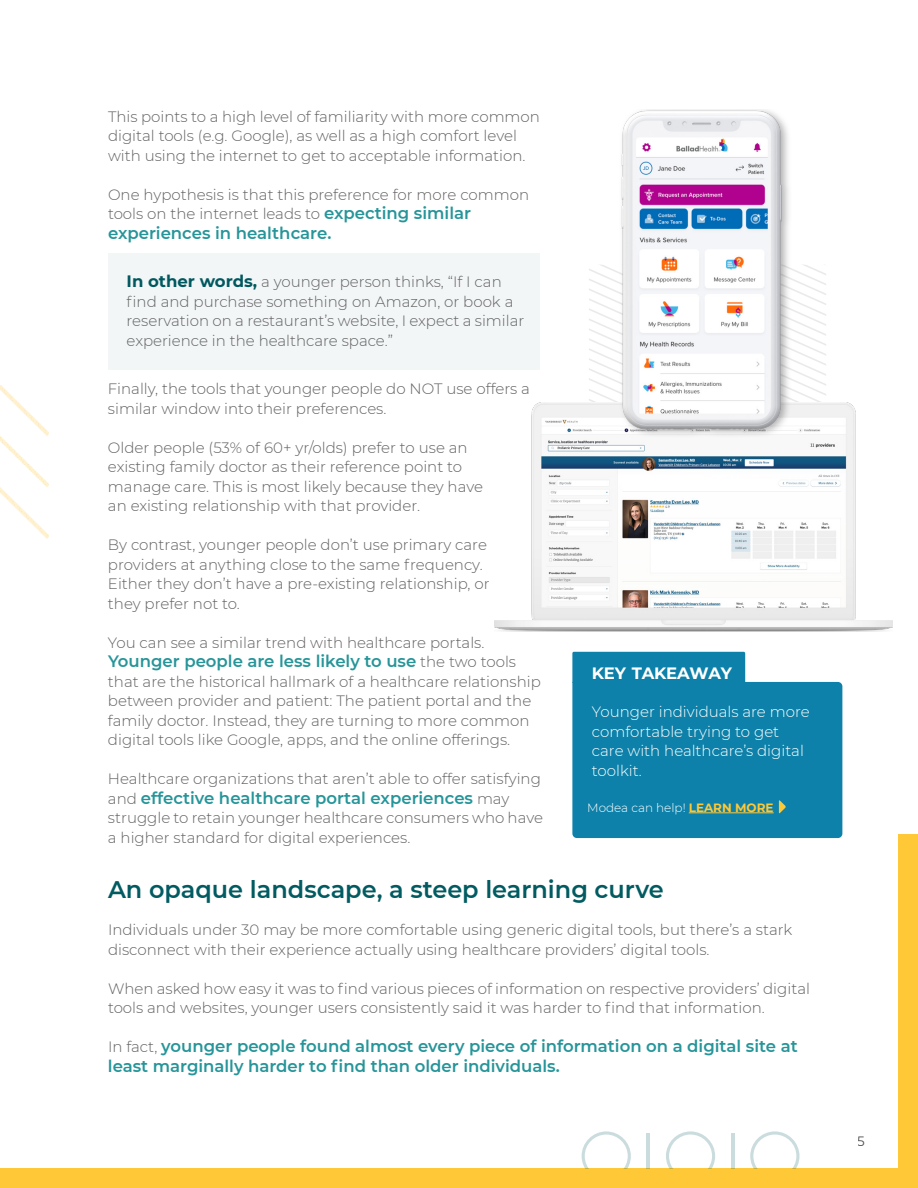
<style>
.page{position:relative;width:918px;height:1188px;background:#fff}
.page>*{position:absolute;margin:0;border:0;box-sizing:border-box;transform-origin:0 0}
.t1{font:600 24px "Montserrat";color:#015b61}
.t2{font:600 16.5px/19.5px "Montserrat";color:#269599}
.t3{font:700 16.5px "Montserrat";letter-spacing:-.01em;color:#fff}
.t4{font:300 15px/19.5px "Montserrat";color:#616161}
.t5{font:300 15px/19.5px "Montserrat";color:#fff}
.t6{font:13.5px "Montserrat";color:#231f20}
.t7{font:300 12px "Montserrat";color:#fff}
.s1{font-weight:600;font-size:16.5px;color:#269599}
.s2{font-weight:700;font-size:16.5px;color:#015960}
.s3{font-weight:300;font-size:15px;color:#616161}
.s4{font-weight:700;color:#fec836}
</style>
<div class="page">
<div style="left:898px;top:835px;width:20px;height:353px;background:#fec836"></div>
<div style="left:0;top:1168px;width:918px;height:20px;background:#fec836"></div>
<img style="left:0;top:385px;width:49px;height:153px">
<svg style="left:582px;top:1131px;width:49px;height:37px"></svg>
<svg style="left:666px;top:1131px;width:49px;height:37px"></svg>
<svg style="left:750px;top:1131px;width:49px;height:37px"></svg>
<hr style="left:731px;top:1133px;width:3px;height:35px;background:#015960">
<hr style="left:647px;top:1133px;width:3px;height:35px;background:#015960">
<svg style="left:809px;top:266px;width:17px;height:136px"></svg>
<div style="left:108px;top:253px;width:432px;height:117px;background:#f3f6f7"></div>
<img style="left:495px;top:403px;width:398px;height:228px">
<img style="left:573px;top:109px;width:236px;height:333px">
<svg style="left:572px;top:652px;width:270px;height:186px;background:#1d89ae"></svg>
<p class="t4" style="left:108px;top:106px;width:434px">This points to a high level of familiarity with more common digital tools (e.g. Google), as well as a high comfort level with using the internet to get to acceptable information.</p>
<p class="t4" style="left:108px;top:184px;width:423px">One hypothesis is that this preference for more common tools on the internet leads to <span class="s1">expecting similar</span></p>
<p class="t2" style="left:108px;top:222px;width:225px">experiences in healthcare.</p>
<p class="t4" style="left:127px;top:272px;width:399px"><span class="s2">In other words,</span> a younger person thinks, “If I can find and purchase something on Amazon, or book a reservation on a restaurant’s website, I expect a similar experience in the healthcare space.”</p>
<p class="t4" style="left:108px;top:379px;width:424px">Finally, the tools that younger people do NOT use offers a similar window into their preferences.</p>
<p class="t4" style="left:108px;top:437px;width:377px">Older people (53% of 60+ yr/olds) prefer to use an existing family doctor as their reference point to manage care. This is most likely because they have an existing relationship with that provider.</p>
<p class="t4" style="left:108px;top:535px;width:383px">By contrast, younger people don’t use primary care providers at anything close to the same frequency.<br>Either they don’t have a pre-existing relationship, or they prefer not to.</p>
<p class="t4" style="left:108px;top:632px;width:378px">You can see a similar trend with healthcare portals.</p>
<p class="t2" style="left:108px;top:651px;width:410px">Younger people are less likely to use <span class="s3">the two tools</span></p>
<p class="t4" style="left:108px;top:671px;width:434px">that are the historical hallmark of a healthcare relationship between provider and patient: The patient portal and the family doctor. Instead, they are turning to more common digital tools like Google, apps, and the online offerings.</p>
<p class="t4" style="left:108px;top:769px;width:434px">Healthcare organizations that aren’t able to offer satisfying</p>
<p class="t2" style="left:108px;top:787px;width:403px"><span class="s3">and</span> effective healthcare portal experiences <span class="s3">may</span></p>
<p class="t4" style="left:108px;top:808px;width:436px">struggle to retain younger healthcare consumers who have a higher standard for digital experiences.</p>
<p class="t3" style="left:592px;top:662px;width:142px">KEY TAKEAWAY</p>
<p class="t5" style="left:592px;top:702px;width:219px">Younger individuals are more comfortable trying to get care with healthcare’s digital toolkit.</p>
<p class="t7" style="left:587px;top:800px;width:188px">Modea can help! <span class="s4">LEARN MORE</span></p>
<p class="t1" style="left:108px;top:872px;width:557px">An opaque landscape, a steep learning curve</p>
<p class="t4" style="left:108px;top:920px;width:686px">Individuals under 30 may be more comfortable using generic digital tools, but there’s a stark disconnect with their experience actually using healthcare providers’ digital tools.</p>
<p class="t4" style="left:108px;top:978px;width:704px">When asked how easy it was to find various pieces of information on respective providers’ digital tools and websites, younger users consistently said it was harder to find that information.</p>
<p class="t2" style="left:108px;top:1036px;width:691px"><span class="s3">In fact,</span> younger people found almost every piece of information on a digital site at least marginally harder to find than older individuals.</p>
<p class="t6" style="left:858px;top:1131px;width:9px">5</p>
</div>
